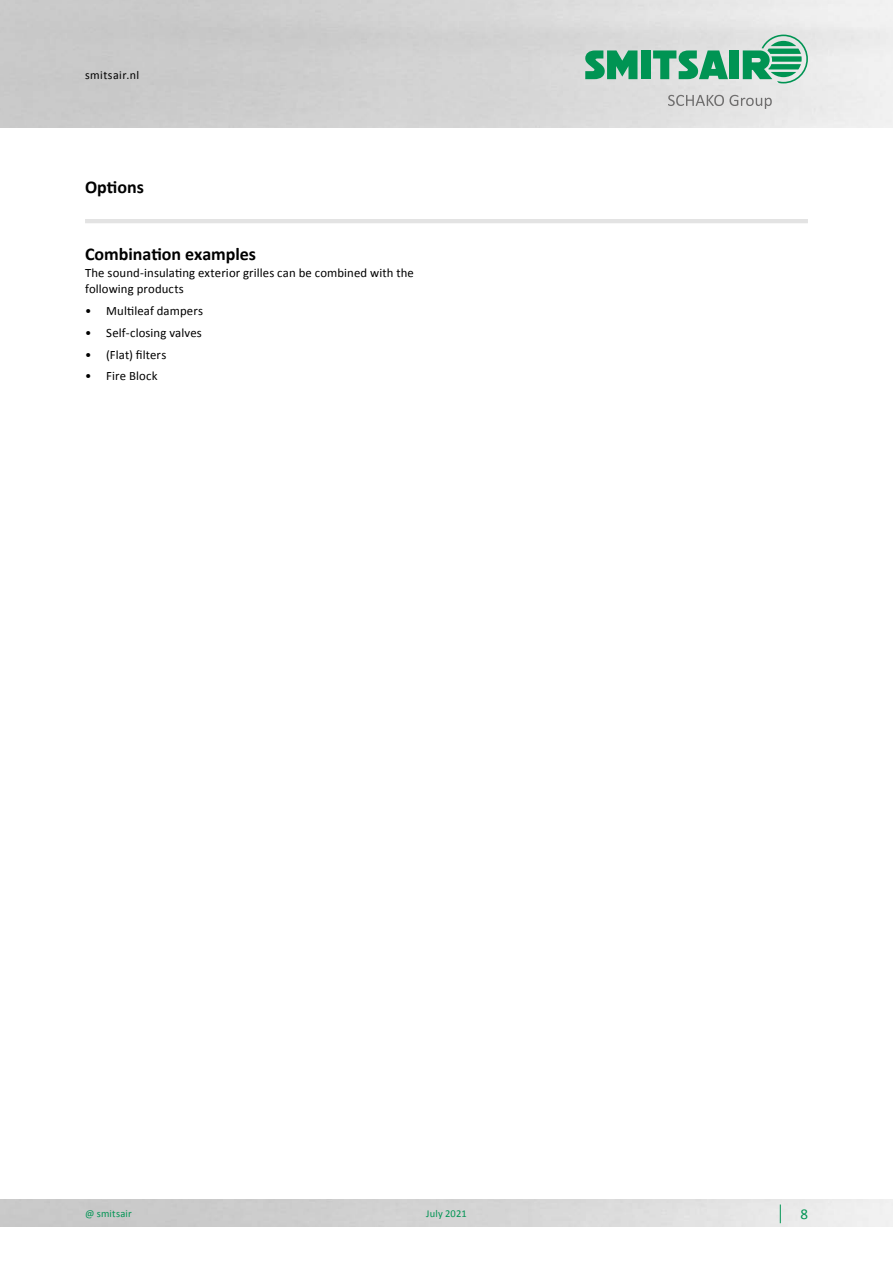
<style>
.page{position:relative;width:893px;height:1263px;background:#fff}
.page>*{position:absolute;margin:0;border:0;box-sizing:border-box;transform-origin:0 0}
.t1{font:700 18px "Calibri";color:#000}
.t2{font:15px "Calibri";color:#009453}
.t3{font:12.75px/16.5px "Calibri";letter-spacing:.01em;color:#000}
.t4{font:12px "Calibri";letter-spacing:.035em;color:#000}
.t5{font:10.5px "Calibri";letter-spacing:.015em;color:#009453}
</style>
<div class="page">
<img style="left:0;top:0;width:893px;height:128px">
<svg style="left:668px;top:95px;width:104px;height:14px"></svg>
<div style="left:641px;top:50px;width:9px;height:29px;background:#009453"></div>
<svg style="left:585px;top:50px;width:52px;height:29px;background:#39a676"></svg>
<div style="left:730px;top:50px;width:9px;height:29px;background:#009453"></div>
<svg style="left:653px;top:50px;width:75px;height:29px;background:#59b28b"></svg>
<svg style="left:743px;top:35px;width:65px;height:48px;background:#79bfa0"></svg>
<hr style="left:85px;top:219px;width:723px;height:4px;background:#e3e3e3">
<svg style="left:780px;top:1204px;width:1px;height:19px"></svg>
<p class="t4" style="left:85px;top:67px;width:56px">smitsair.nl</p>
<h1 class="t1" style="left:85px;top:174px;width:60px">Options</h1>
<h1 class="t1" style="left:85px;top:241px;width:173px">Combination examples</h1>
<p class="t3" style="left:85px;top:264px;width:330px">The sound-insulating exterior grilles can be combined with the following products</p>
<p class="t3" style="left:85px;top:302px;width:119px">• Multileaf dampers</p>
<p class="t3" style="left:85px;top:324px;width:118px">• Self-closing valves</p>
<p class="t3" style="left:85px;top:346px;width:83px">• (Flat) filters</p>
<p class="t3" style="left:85px;top:368px;width:74px">• Fire Block</p>
<p class="t5" style="left:85px;top:1206px;width:48px">@ smitsair</p>
<p class="t5" style="left:426px;top:1206px;width:42px">July 2021</p>
<p class="t2" style="left:800px;top:1203px;width:9px">8</p>
</div>
